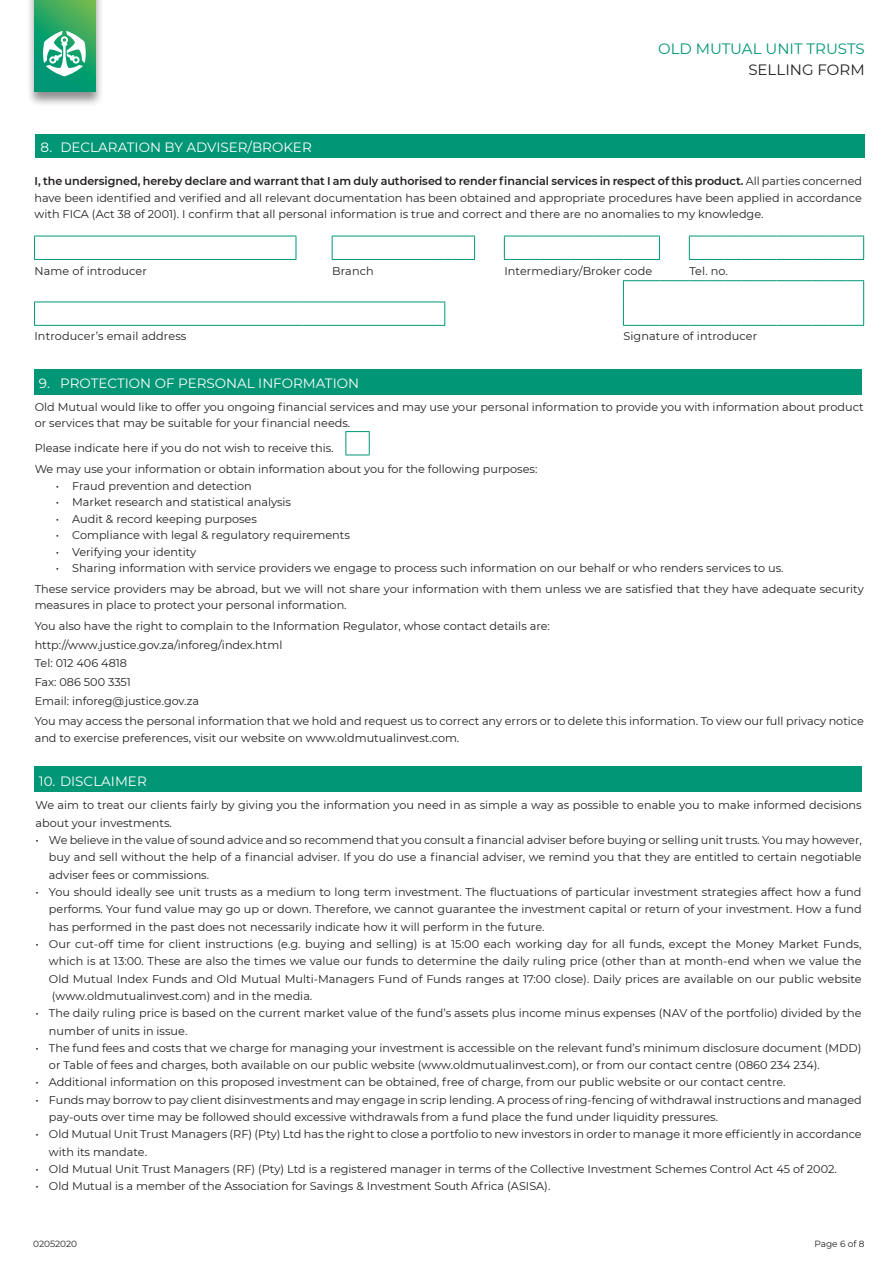
<style>
.page{position:relative;width:893px;height:1263px;background:#fff}
.page>*{position:absolute;margin:0;border:0;box-sizing:border-box;transform-origin:0 0}
.t1{font:15px "Montserrat";color:#009676}
.t2{font:15px "Montserrat";color:#231f20}
.t3{font:13.5px "Montserrat";color:#fff}
.t4{font:11.25px/17.2px "Montserrat";color:#231f20}
.t5{font:9px "Montserrat";color:#231f20}
.s1{font-weight:600}
</style>
<div class="page">
<div style="left:26px;top:0;width:78px;height:107px;background:#231f20;opacity:.5"></div>
<svg style="left:35px;top:0;width:61px;height:91px;background:#27a465"></svg>
<svg style="left:43px;top:31px;width:43px;height:45px"></svg>
<div style="left:35px;top:369px;width:827px;height:25px;background:#009676"></div>
<svg style="left:345px;top:431px;width:25px;height:25px"></svg>
<div style="left:35px;top:766px;width:827px;height:26px;background:#009676"></div>
<svg style="left:34px;top:237px;width:1px;height:22px"></svg>
<hr style="left:34px;top:236px;width:262px;height:1px;background:#009676">
<svg style="left:296px;top:236px;width:1px;height:23px"></svg>
<svg style="left:332px;top:237px;width:1px;height:22px"></svg>
<hr style="left:332px;top:236px;width:113px;height:1px;background:#009676">
<hr style="left:623px;top:236px;width:37px;height:1px;background:#009676">
<svg style="left:659px;top:236px;width:1px;height:23px"></svg>
<hr style="left:34px;top:259px;width:262px;height:1px;background:#009676">
<hr style="left:332px;top:259px;width:113px;height:1px;background:#009676">
<svg style="left:445px;top:236px;width:30px;height:24px"></svg>
<svg style="left:504px;top:236px;width:119px;height:24px"></svg>
<hr style="left:623px;top:259px;width:37px;height:1px;background:#009676">
<svg style="left:689px;top:236px;width:175px;height:24px"></svg>
<hr style="left:623px;top:280px;width:37px;height:1px;background:#009676">
<svg style="left:34px;top:303px;width:1px;height:22px"></svg>
<hr style="left:34px;top:302px;width:262px;height:1px;background:#009676">
<svg style="left:296px;top:302px;width:36px;height:1px"></svg>
<hr style="left:332px;top:302px;width:113px;height:1px;background:#009676">
<svg style="left:444px;top:302px;width:1px;height:23px"></svg>
<svg style="left:623px;top:281px;width:1px;height:44px"></svg>
<hr style="left:34px;top:325px;width:262px;height:1px;background:#009676">
<svg style="left:296px;top:325px;width:36px;height:1px"></svg>
<hr style="left:332px;top:325px;width:113px;height:1px;background:#009676">
<hr style="left:623px;top:325px;width:37px;height:1px;background:#009676">
<svg style="left:660px;top:280px;width:204px;height:46px"></svg>
<div style="left:35px;top:134px;width:829px;height:23px;background:#009676"></div>
<p class="t3" style="left:41px;top:138px;width:273px">8. DECLARATION BY ADVISER/BROKER</p>
<h1 class="t1" style="left:658px;top:38px;width:208px">OLD MUTUAL UNIT TRUSTS</h1>
<h1 class="t2" style="left:748px;top:59px;width:118px">SELLING FORM</h1>
<p class="t4" style="left:35px;top:172px;width:829px;line-height:16.5px;text-align:justify"><span class="s1">I, the undersigned, hereby declare and warrant that I am duly authorised to render financial services in respect of this product.</span> All parties concerned have been identified and verified and all relevant documentation has been obtained and appropriate procedures have been applied in accordance with FICA (Act 38 of 2001). I confirm that all personal information is true and correct and there are no anomalies to my knowledge.</p>
<p class="t4" style="left:34px;top:262px;width:114px">Name of introducer</p>
<p class="t4" style="left:332px;top:262px;width:43px">Branch</p>
<p class="t4" style="left:504px;top:262px;width:149px">Intermediary/Broker code</p>
<p class="t4" style="left:689px;top:262px;width:40px">Tel. no.</p>
<p class="t4" style="left:34px;top:327px;width:154px">Introducer’s email address</p>
<p class="t4" style="left:623px;top:327px;width:135px">Signature of introducer</p>
<p class="t3" style="left:39px;top:374px;width:322px">9. PROTECTION OF PERSONAL INFORMATION</p>
<p class="t4" style="left:35px;top:398px;width:831px;line-height:16.5px">Old Mutual would like to offer you ongoing financial services and may use your personal information to provide you with information about product or services that may be suitable for your financial needs.</p>
<p class="t4" style="left:35px;top:439px;width:300px">Please indicate here if you do not wish to receive this.</p>
<p class="t4" style="left:35px;top:460px;width:504px">We may use your information or obtain information about you for the following purposes:</p>
<p class="t4" style="left:56px;top:477px;width:198px">• Fraud prevention and detection</p>
<p class="t4" style="left:56px;top:493px;width:237px">• Market research and statistical analysis</p>
<p class="t4" style="left:56px;top:510px;width:203px">• Audit &amp; record keeping purposes</p>
<p class="t4" style="left:56px;top:526px;width:296px">• Compliance with legal &amp; regulatory requirements</p>
<p class="t4" style="left:56px;top:543px;width:142px">• Verifying your identity</p>
<p class="t4" style="left:56px;top:559px;width:729px">• Sharing information with service providers we engage to process such information on our behalf or who renders services to us.</p>
<p class="t4" style="left:35px;top:580px;width:831px;line-height:16.5px">These service providers may be abroad, but we will not share your information with them unless we are satisfied that they have adequate security measures in place to protect your personal information.</p>
<p class="t4" style="left:35px;top:617px;width:517px">You also have the right to complain to the Information Regulator, whose contact details are:</p>
<p class="t4" style="left:35px;top:636px;width:249px">http://www.justice.gov.za/inforeg/index.html</p>
<p class="t4" style="left:35px;top:654px;width:94px">Tel: 012 406 4818</p>
<p class="t4" style="left:35px;top:673px;width:98px">Fax: 086 500 3351</p>
<p class="t4" style="left:35px;top:692px;width:166px">Email: inforeg@justice.gov.za</p>
<p class="t4" style="left:35px;top:713px;width:831px;line-height:16.5px">You may access the personal information that we hold and request us to correct any errors or to delete this information. To view our full privacy notice and to exercise preferences, visit our website on www.oldmutualinvest.com.</p>
<p class="t3" style="left:39px;top:772px;width:109px">10. DISCLAIMER</p>
<p class="t4" style="left:35px;top:796px;width:828px">We aim to treat our clients fairly by giving you the information you need in as simple a way as possible to enable you to make informed decisions about your investments.</p>
<p class="t4" style="left:49px;top:831px;width:814px;text-align:justify;text-indent:-14px">• We believe in the value of sound advice and so recommend that you consult a financial adviser before buying or selling unit trusts. You may however, buy and sell without the help of a financial adviser. If you do use a financial adviser, we remind you that they are entitled to certain negotiable adviser fees or commissions.</p>
<p class="t4" style="left:49px;top:883px;width:814px;text-align:justify;text-indent:-14px">• You should ideally see unit trusts as a medium to long term investment. The fluctuations of particular investment strategies affect how a fund performs. Your fund value may go up or down. Therefore, we cannot guarantee the investment capital or return of your investment. How a fund has performed in the past does not necessarily indicate how it will perform in the future.</p>
<p class="t4" style="left:49px;top:935px;width:814px;text-align:justify;text-indent:-14px">• Our cut-off time for client instructions (e.g. buying and selling) is at 15:00 each working day for all funds, except the Money Market Funds, which is at 13:00. These are also the times we value our funds to determine the daily ruling price (other than at month-end when we value the Old Mutual Index Funds and Old Mutual Multi-Managers Fund of Funds ranges at 17:00 close). Daily prices are available on our public website (www.oldmutualinvest.com) and in the media.</p>
<p class="t4" style="left:49px;top:1004px;width:814px;text-indent:-14px">• The daily ruling price is based on the current market value of the fund’s assets plus income minus expenses (NAV of the portfolio) divided by the number of units in issue.</p>
<p class="t4" style="left:49px;top:1039px;width:814px;text-indent:-14px">• The fund fees and costs that we charge for managing your investment is accessible on the relevant fund’s minimum disclosure document (MDD) or Table of fees and charges, both available on our public website (www.oldmutualinvest.com), or from our contact centre (0860 234 234).</p>
<p class="t4" style="left:35px;top:1073px;width:752px">• Additional information on this proposed investment can be obtained, free of charge, from our public website or our contact centre.</p>
<p class="t4" style="left:49px;top:1091px;width:814px;text-indent:-14px">• Funds may borrow to pay client disinvestments and may engage in scrip lending. A process of ring-fencing of withdrawal instructions and managed pay-outs over time may be followed should excessive withdrawals from a fund place the fund under liquidity pressures.</p>
<p class="t4" style="left:49px;top:1125px;width:814px;text-indent:-14px">• Old Mutual Unit Trust Managers (RF) (Pty) Ltd has the right to close a portfolio to new investors in order to manage it more efficiently in accordance with its mandate.</p>
<p class="t4" style="left:35px;top:1160px;width:803px">• Old Mutual Unit Trust Managers (RF) (Pty) Ltd is a registered manager in terms of the Collective Investment Schemes Control Act 45 of 2002.</p>
<p class="t4" style="left:35px;top:1177px;width:516px">• Old Mutual is a member of the Association for Savings &amp; Investment South Africa (ASISA).</p>
<p class="t5" style="left:33px;top:1238px;width:46px">02052020</p>
<p class="t5" style="left:814px;top:1238px;width:52px">Page 6 of 8</p>
</div>
